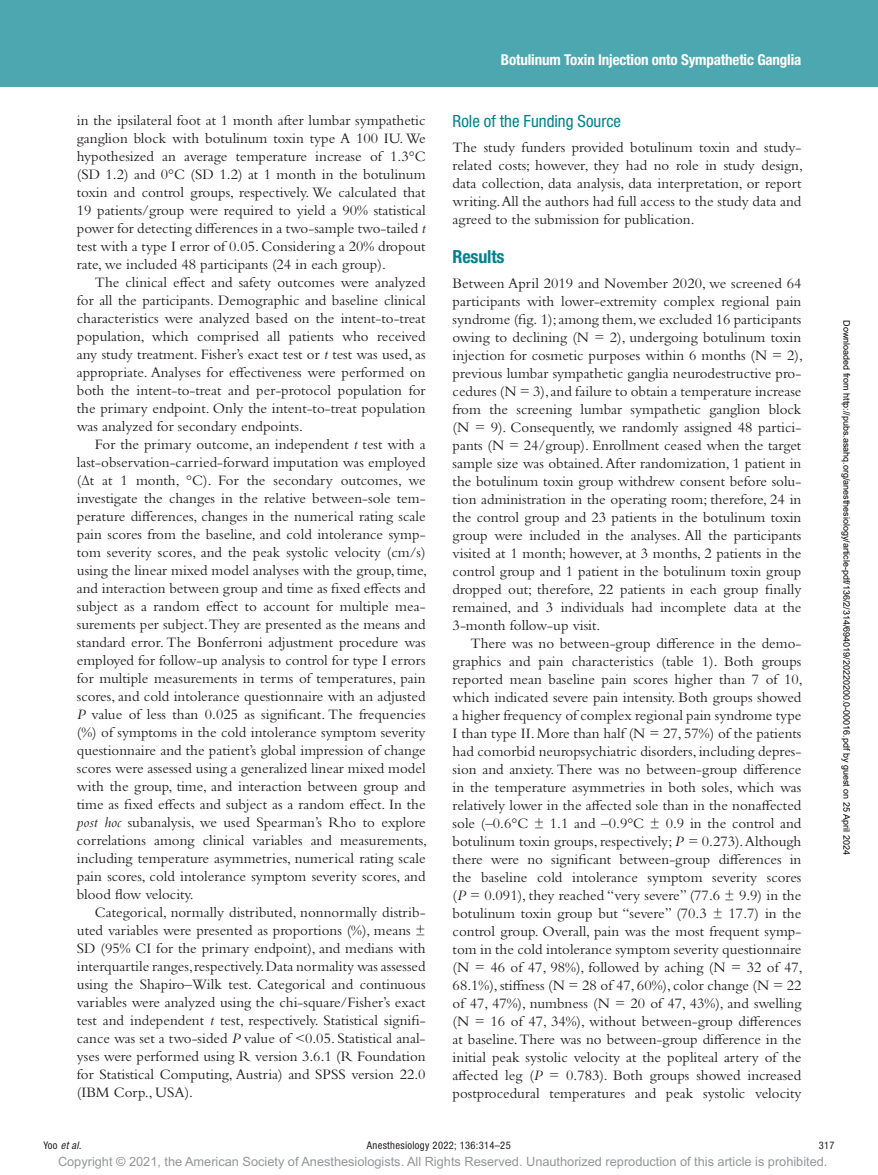
<style>
.page{position:relative;width:878px;height:1175px;background:#fff}
.page>*{position:absolute;margin:0;border:0;box-sizing:border-box;transform-origin:0 0}
.t1{font:700 condensed 18px "Helvetica Neue LT Std";letter-spacing:-.01em;color:#00828e}
.t2{font:condensed 16.8px "Helvetica Neue LT Std";color:#00828e}
.t3{font:15px/18px "Bembo Std";color:#231f20;text-align:justify}
.t4{font:700 condensed 15px "Helvetica Neue LT Std";letter-spacing:-.01em;color:#fff}
.t5{font:12.75px "Arial MT Std";color:#939598}
.t6{font:condensed 10.5px "Helvetica Neue LT Std";letter-spacing:.03em;color:#231f20}
.t7{font:italic condensed 10.5px "Helvetica Neue LT Std";color:#231f20}
.t8{font:9px "Arial";color:#000}
.s1{font-style:italic}
.s2{font-style:normal}
</style>
<div class="page">
<div style="left:0;top:0;width:878px;height:86px;background:#4da7b0"></div>
<p class="t3" style="left:77px;top:111px;width:350px">in the ipsilateral foot at 1 month after lumbar sympathetic ganglion block with botulinum toxin type A 100 IU. We hypothesized an average temperature increase of 1.3°C (SD 1.2) and 0°C (SD 1.2) at 1 month in the botulinum toxin and control groups, respectively. We calculated that 19 patients/group were required to yield a 90% statistical power for detecting differences in a two-sample two-tailed <span class="s1">t </span>test with a type I error of 0.05. Considering a 20% dropout rate, we included 48 participants (24 in each group).</p>
<p class="t3" style="left:77px;top:273px;width:350px;text-indent:18px">The clinical effect and safety outcomes were analyzed for all the participants. Demographic and baseline clinical characteristics were analyzed based on the intent-to-treat population, which comprised all patients who received any study treatment. Fisher’s exact test or <span class="s1">t</span> test was used, as appropriate. Analyses for effectiveness were performed on both the intent-to-treat and per-protocol population for the primary endpoint. Only the intent-to-treat population was analyzed for secondary endpoints.</p>
<p class="t3" style="left:77px;top:435px;width:352px;text-indent:18px">For the primary outcome, an independent <span class="s1">t</span> test with a last-observation-carried-forward imputation was employed (∆t at 1 month, °C). For the secondary outcomes, we investigate the changes in the relative between-sole tem&shy;perature differences, changes in the numerical rating scale pain scores from the baseline, and cold intolerance symp&shy;tom severity scores, and the peak systolic velocity (cm/s) using the linear mixed model analyses with the group, time, and interaction between group and time as fixed effects and subject as a random effect to account for multiple mea&shy;surements per subject.They are presented as the means and standard error. The Bonferroni adjustment procedure was employed for follow-up analysis to control for type I errors for multiple measurements in terms of temperatures, pain scores, and cold intolerance questionnaire with an adjusted <span class="s1">P</span> value of less than 0.025 as significant. The frequencies (%) of symptoms in the cold intolerance symptom severity questionnaire and the patient’s global impression of change scores were assessed using a generalized linear mixed model with the group, time, and interaction between group and time as fixed effects and subject as a random effect. In the <span class="s1">post hoc</span> subanalysis, we used Spearman’s Rho to explore correlations among clinical variables and measurements, including temperature asymmetries, numerical rating scale pain scores, cold intolerance symptom severity scores, and blood flow velocity.</p>
<p class="t3" style="left:77px;top:903px;width:350px;text-indent:18px">Categorical, normally distributed, nonnormally distrib&shy;uted variables were presented as proportions (%), means ± SD (95% CI for the primary endpoint), and medians with interquartile ranges, respectively. Data normality was assessed using the Shapiro–Wilk test. Categorical and continuous variables were analyzed using the chi-square/Fisher’s exact test and independent <span class="s1">t</span> test, respectively. Statistical signifi&shy;cance was set a two-sided <span class="s1">P</span> value of &lt;0.05. Statistical anal&shy;yses were performed using R version 3.6.1 (R Foundation for Statistical Computing, Austria) and SPSS version 22.0 (IBM Corp., USA).</p>
<p class="t4" style="left:501px;top:51px;width:302px">Botulinum Toxin Injection onto Sympathetic Ganglia</p>
<p class="t2" style="left:452px;top:111px;width:170px">Role of the Funding Source</p>
<p class="t3" style="left:452px;top:138px;width:352px">The study funders provided botulinum toxin and study&shy;related costs; however, they had no role in study design, data collection, data analysis, data interpretation, or report writing. All the authors had full access to the study data and agreed to the submission for publication.</p>
<p class="t1" style="left:452px;top:246px;width:53px">Results</p>
<p class="t3" style="left:452px;top:274px;width:352px">Between April 2019 and November 2020, we screened 64 participants with lower-extremity complex regional pain syndrome (fig. 1); among them, we excluded 16 participants owing to declining (N = 2), undergoing botulinum toxin injection for cosmetic purposes within 6 months (N = 2), previous lumbar sympathetic ganglia neurodestructive pro&shy;cedures (N = 3), and failure to obtain a temperature increase from the screening lumbar sympathetic ganglion block (N = 9). Consequently, we randomly assigned 48 partici&shy;pants (N = 24/group). Enrollment ceased when the target sample size was obtained. After randomization, 1 patient in the botulinum toxin group withdrew consent before solu&shy;tion administration in the operating room; therefore, 24 in the control group and 23 patients in the botulinum toxin group were included in the analyses. All the participants visited at 1 month; however, at 3 months, 2 patients in the control group and 1 patient in the botulinum toxin group dropped out; therefore, 22 patients in each group finally remained, and 3 individuals had incomplete data at the 3-month follow-up visit.</p>
<p class="t3" style="left:452px;top:634px;width:352px;text-indent:18px">There was no between-group difference in the demo&shy;graphics and pain characteristics (table 1). Both groups reported mean baseline pain scores higher than 7 of 10, which indicated severe pain intensity. Both groups showed a higher frequency of complex regional pain syndrome type I than type II. More than half (N = 27, 57%) of the patients had comorbid neuropsychiatric disorders, including depres&shy;sion and anxiety. There was no between-group difference in the temperature asymmetries in both soles, which was relatively lower in the affected sole than in the nonaffected sole (–0.6°C ± 1.1 and –0.9°C ± 0.9 in the control and botulinum toxin groups, respectively; <span class="s1">P =</span> 0.273). Although there were no significant between-group differences in the baseline cold intolerance symptom severity scores (<span class="s1">P</span> = 0.091), they reached “very severe” (77.6 ± 9.9) in the botulinum toxin group but “severe” (70.3 ± 17.7) in the control group. Overall, pain was the most frequent symp&shy;tom in the cold intolerance symptom severity questionnaire (N = 46 of 47, 98%), followed by aching (N = 32 of 47, 68.1%), stiffness (N = 28 of 47, 60%), color change (N = 22 of 47, 47%), numbness (N = 20 of 47, 43%), and swelling (N = 16 of 47, 34%), without between-group differences at baseline. There was no between-group difference in the initial peak systolic velocity at the popliteal artery of the affected leg (<span class="s1">P</span> = 0.783). Both groups showed increased postprocedural temperatures and peak systolic velocity</p>
<p class="t8" style="left:850px;top:320px;width:536px;rotate:90deg">Downloaded from http://pubs.asahq.org/anesthesiology/article-pdf/136/2/314/694019/20220200.0-00016.pdf by guest on 25 April 2024</p>
<p class="t7" style="left:44px;top:1139px;width:39px"><span class="s2">Yoo</span> et al.</p>
<p class="t6" style="left:372px;top:1139px;width:140px">nesthesiology 2022; 136:314–25</p>
<p class="t6" style="left:818px;top:1139px;width:17px">317</p>
<p class="t5" style="left:58px;top:1154px;width:771px">Copyright © 2021, the American Society of Anesthesiologists. All Rights Reserved. Unauthorized reproduction of this article is prohibited.</p>
</div>
